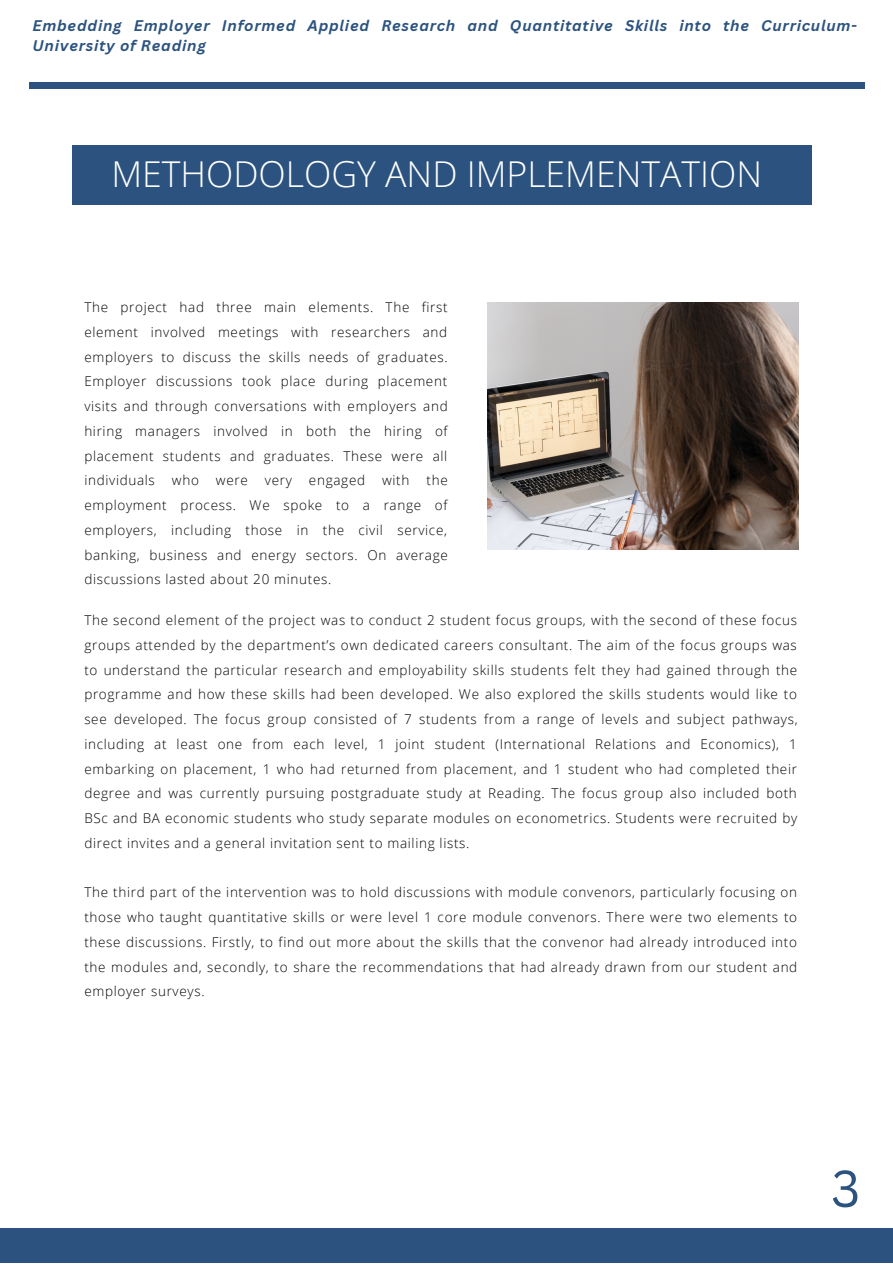
<style>
.page{position:relative;width:893px;height:1264px;background:#fff}
.page>*{position:absolute;margin:0;border:0;box-sizing:border-box;transform-origin:0 0}
.t1{font:50.55px "Canva Sans";color:#2c537f}
.t2{font:300 35.55px "Open Sans";color:#fff}
.t3{font:italic 700 15px/20.2px "Canva Sans";letter-spacing:.05em;color:#2c537f}
.t4{font:300 13.5px/24.8px "Open Sans";letter-spacing:.05em;color:#000;text-align:justify}
</style>
<div class="page">
<div style="left:72px;top:145px;width:739px;height:60px;background:#2c537f"></div>
<div style="left:0;top:1228px;width:892px;height:34px;background:#2c537f"></div>
<img style="left:487px;top:303px;width:311px;height:246px">
<div style="left:29px;top:83px;width:835px;height:5px;background:#2c537f"></div>
<p class="t3" style="left:33px;top:15px;width:825px">Embedding Employer Informed Applied Research and Quantitative Skills into the Curriculum-<br>University of Reading</p>
<p class="t2" style="left:111px;top:149px;width:652px">METHODOLOGY AND IMPLEMENTATION</p>
<p class="t4" style="left:84px;top:294px;width:365px">The project had three main elements. The first element involved meetings with researchers and employers to discuss the skills needs of graduates.<br>Employer discussions took place during placement visits and through conversations with employers and hiring managers involved in both the hiring of placement students and graduates. These were all individuals</p>
<p class="t4" style="left:84px;top:467px;width:365px;text-indent:342px">the employment process. We spoke to a range of employers, including those in the civil service, banking, business and energy sectors. On average discussions lasted about 20 minutes.</p>
<p class="t4" style="left:172px;top:467px;width:28px">who</p>
<p class="t4" style="left:216px;top:467px;width:33px">were</p>
<p class="t4" style="left:265px;top:467px;width:29px">very</p>
<p class="t4" style="left:309px;top:467px;width:58px">engaged</p>
<p class="t4" style="left:382px;top:467px;width:29px">with</p>
<p class="t4" style="left:84px;top:607px;width:714px">The second element of the project was to conduct 2 student focus groups, with the second of these focus groups attended by the department’s own dedicated careers consultant. The aim of the focus groups was to understand the particular research and employability skills students felt they had gained through the programme and how these skills had been developed. We also explored the skills students would like to see developed. The focus group consisted of 7 students from a range of levels and subject pathways, including at least one from each level, 1 joint student (International Relations and Economics), 1 embarking on placement, 1 who had returned from placement, and 1 student who had completed their degree and was currently pursuing postgraduate study at Reading. The focus group also included both BSc and BA economic students who study separate modules on econometrics. Students were recruited by direct invites and a general invitation sent to mailing lists.</p>
<p class="t4" style="left:84px;top:879px;width:714px">The third part of the intervention was to hold discussions with module convenors, particularly focusing on those who taught quantitative skills or were level 1 core module convenors. There were two elements to these discussions. Firstly, to find out more about the skills that the convenor had already introduced into the modules and, secondly, to share the recommendations that had already drawn from our student and employer surveys.</p>
<p class="t1" style="left:830px;top:1152px;width:31px">3</p>
</div>
